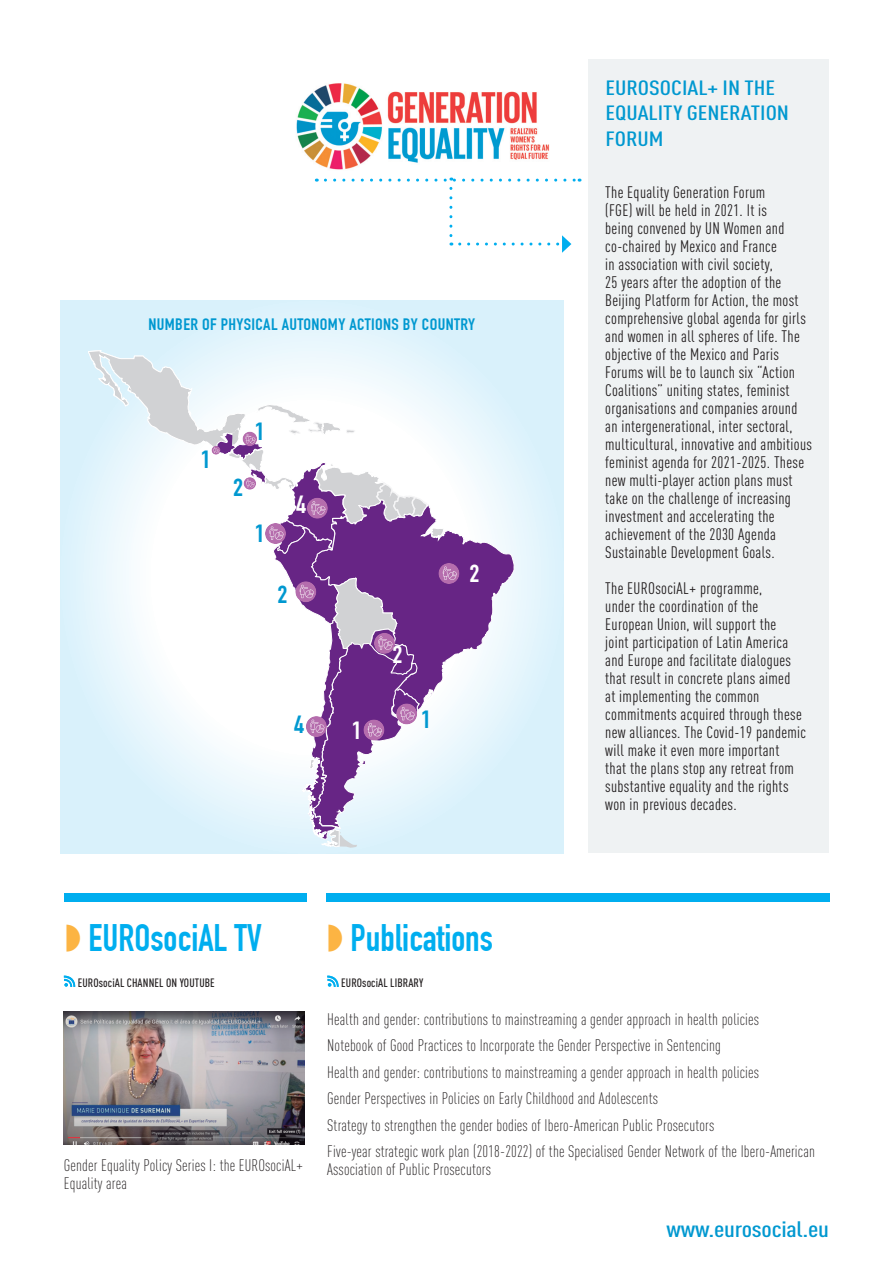
<style>
.page{position:relative;width:893px;height:1263px;background:#fff}
.page>*{position:absolute;margin:0;border:0;box-sizing:border-box;transform-origin:0 0}
.t1{font:700 37.5px "DIN Condensed";color:#00aeef}
.TITULO_SECCION{font:700 24.3px "DIN Condensed";color:#0098d0;scale:1.11 1}
.TITULO_SECCION-2{font:700 24.3px "DIN Condensed";color:#fff;scale:1.11 1}
._0_web{font:500 condensed 22.05px "DIN Pro";letter-spacing:-.01em;color:#0098d0;scale:1.25 1}
._0_ladillo_1{font:500 condensed 20.4px/25.5px "DIN Pro";color:#0098d0;scale:1.25 1}
._0_enumeracion_cuadr{font:condensed 16.5px/18px "DIN Pro";letter-spacing:.02em;color:#231f20}
._0_enumeracion_cuadr-2{font:300 condensed 16.5px/18px "DIN Pro";letter-spacing:.01em;color:#231f20}
.TITULO_SECCION-3{font:700 16.2px "DIN Condensed";letter-spacing:.02em;color:#0098d0;scale:1.11 1}
._0_enumeracion_cuadr-3{font:500 condensed 12px "DIN Pro";letter-spacing:.01em;color:#231f20}
.s1{color:#fcb443}
</style>
<div class="page">
<div style="left:588px;top:60px;width:241px;height:793px;background:#eff2f3"></div>
<div style="left:326px;top:893px;width:503px;height:9px;background:#00aeef"></div>
<svg style="left:327px;top:975px;width:12px;height:12px"></svg>
<img style="left:64px;top:1012px;width:241px;height:133px">
<div style="left:64px;top:893px;width:242px;height:9px;background:#00aeef"></div>
<svg style="left:64px;top:975px;width:11px;height:12px"></svg>
<img style="left:296px;top:83px;width:254px;height:87px">
<svg style="left:325px;top:178px;width:255px;height:4px"></svg>
<svg style="left:449px;top:188px;width:3px;height:58px"></svg>
<svg style="left:460px;top:235px;width:111px;height:18px"></svg>
<div style="left:60px;top:301px;width:503px;height:552px;background:linear-gradient(to right,#dcf2fb,#ddf3fc)"></div>
<svg style="left:88px;top:350px;width:426px;height:498px"></svg>
<p class="TITULO_SECCION-3" style="left:149px;top:315px;width:296px">NUMBER OF PHYSICAL AUTONOMY ACTIONS BY COUNTRY</p>
<p class="TITULO_SECCION" style="left:201px;top:445px;width:11px">1</p>
<p class="TITULO_SECCION" style="left:255px;top:417px;width:11px">1</p>
<p class="TITULO_SECCION" style="left:233px;top:473px;width:11px">2</p>
<p class="TITULO_SECCION" style="left:255px;top:519px;width:11px">1</p>
<p class="TITULO_SECCION-2" style="left:296px;top:490px;width:11px">4</p>
<p class="TITULO_SECCION" style="left:277px;top:580px;width:11px">2</p>
<p class="TITULO_SECCION" style="left:294px;top:710px;width:11px">4</p>
<p class="TITULO_SECCION-2" style="left:352px;top:716px;width:11px">1</p>
<p class="TITULO_SECCION-2" style="left:392px;top:640px;width:11px">2</p>
<p class="TITULO_SECCION" style="left:421px;top:705px;width:11px">1</p>
<p class="TITULO_SECCION-2" style="left:470px;top:559px;width:11px">2</p>
<p class="_0_ladillo_1" style="left:605px;top:73px;width:148px">EUROSOCIAL+ IN THE<br>EQUALITY GENERATION<br>FORUM</p>
<p class="_0_enumeracion_cuadr" style="left:605px;top:182px;width:208px">The Equality Generation Forum<br>(FGE) will be held in 2021. It is<br>being convened by UN Women and co-chaired by Mexico and France<br>in association with civil society,<br>25 years after the adoption of the Beijing Platform for Action, the most comprehensive global agenda for girls and women in all spheres of life. The objective of the Mexico and Paris Forums will be to launch six “Action Coalitions” uniting states, feminist organisations and companies around an intergenerational, inter sectoral, multicultural, innovative and ambitious feminist agenda for 2021-2025. These new multi-player action plans must take on the challenge of increasing investment and accelerating the achievement of the 2030 Agenda Sustainable Development Goals.</p>
<p class="_0_enumeracion_cuadr" style="left:605px;top:578px;width:202px">The EUROsociAL+ programme,<br>under the coordination of the European Union, will support the<br>joint participation of Latin America and Europe and facilitate dialogues that result in concrete plans aimed<br>at implementing the common commitments acquired through these new alliances. The Covid-19 pandemic will make it even more important<br>that the plans stop any retreat from substantive equality and the rights won in previous decades.</p>
<p class="t1" style="left:65px;top:916px;width:198px"><span class="s1">◗</span> EUROsociAL TV</p>
<p class="_0_enumeracion_cuadr-3" style="left:78px;top:974px;width:139px">EUROsociAL CHANNEL ON YOUTUBE</p>
<p class="_0_enumeracion_cuadr-2" style="left:64px;top:1155px;width:241px">Gender Equality Policy Series I: the EUROsociAL+<br>Equality area</p>
<p class="t1" style="left:327px;top:916px;width:167px"><span class="s1">◗</span> Publications</p>
<p class="_0_enumeracion_cuadr-3" style="left:341px;top:974px;width:84px">EUROsociAL LIBRARY</p>
<p class="_0_enumeracion_cuadr-2" style="left:327px;top:1009px;width:433px">Health and gender: contributions to mainstreaming a gender approach in health policies</p>
<p class="_0_enumeracion_cuadr-2" style="left:327px;top:1035px;width:395px">Notebook of Good Practices to Incorporate the Gender Perspective in Sentencing</p>
<p class="_0_enumeracion_cuadr-2" style="left:327px;top:1062px;width:433px">Health and gender: contributions to mainstreaming a gender approach in health policies</p>
<p class="_0_enumeracion_cuadr-2" style="left:327px;top:1088px;width:332px">Gender Perspectives in Policies on Early Childhood and Adolescents</p>
<p class="_0_enumeracion_cuadr-2" style="left:327px;top:1115px;width:389px">Strategy to strengthen the gender bodies of Ibero-American Public Prosecutors</p>
<p class="_0_enumeracion_cuadr-2" style="left:327px;top:1141px;width:489px">Five-year strategic work plan (2018-2022) of the Specialised Gender Network of the Ibero-American<br>Association of Public Prosecutors</p>
<p class="_0_web" style="left:667px;top:1213px;width:132px">www.eurosocial.eu</p>
</div>
